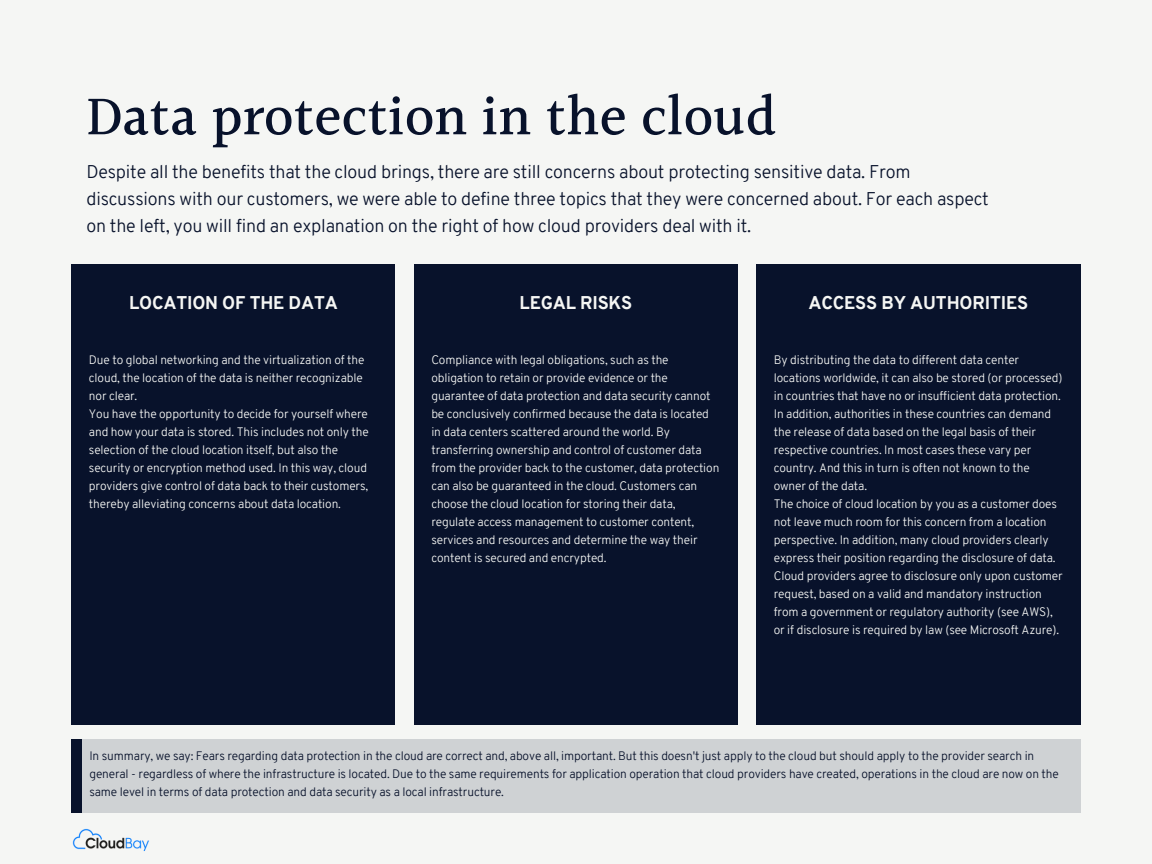
<style>
.page{position:relative;width:1152px;height:864px;background:#f5f6f4}
.page>*{position:absolute;margin:0;border:0;box-sizing:border-box;transform-origin:0 0}
.t1{font:500 57px "Halant";color:#08122b}
.t2{font:300 18px/27px "Overpass";letter-spacing:-.01em;color:#08122b}
.t3{font:800 18px "Overpass";letter-spacing:-.01em;color:#f5f6f4}
.t4{font:300 12px/18px "Overpass";letter-spacing:-.01em;color:#f5f6f4}
.t5{font:300 12px/18px "Overpass";letter-spacing:-.01em;color:#08122b}
</style>
<div class="page">
<div style="left:756px;top:264px;width:324px;height:460px;background:#08122b"></div>
<div style="left:71px;top:264px;width:324px;height:460px;background:#08122b"></div>
<div style="left:71px;top:739px;width:1010px;height:73px;background:#cfd2d4"></div>
<div style="left:71px;top:739px;width:11px;height:73px;background:#08122b"></div>
<div style="left:414px;top:264px;width:324px;height:460px;background:#08122b"></div>
<img style="left:72px;top:828px;width:77px;height:23px">
<p class="t1" style="left:86px;top:75px;width:692px">Data protection in the cloud</p>
<p class="t2" style="left:86px;top:160px;width:904px">Despite all the benefits that the cloud brings, there are still concerns about protecting sensitive data. From discussions with our customers, we were able to define three topics that they were concerned about. For each aspect on the left, you will find an explanation on the right of how cloud providers deal with it.</p>
<p class="t3" style="left:129px;top:295px;width:211px">LOCATION OF THE DATA</p>
<p class="t3" style="left:520px;top:295px;width:114px">LEGAL RISKS</p>
<p class="t3" style="left:809px;top:295px;width:221px">ACCESS BY AUTHORITIES</p>
<p class="t4" style="left:89px;top:352px;width:277px">Due to global networking and the virtualization of the cloud, the location of the data is neither recognizable nor clear.</p>
<p class="t4" style="left:89px;top:406px;width:281px">You have the opportunity to decide for yourself where and how your data is stored. This includes not only the selection of the cloud location itself, but also the security or encryption method used. In this way, cloud providers give control of data back to their customers, thereby alleviating concerns about data location.</p>
<p class="t4" style="left:431px;top:352px;width:290px">Compliance with legal obligations, such as the obligation to retain or provide evidence or the guarantee of data protection and data security cannot be conclusively confirmed because the data is located in data centers scattered around the world. By transferring ownership and control of customer data from the provider back to the customer, data protection can also be guaranteed in the cloud. Customers can choose the cloud location for storing their data, regulate access management to customer content, services and resources and determine the way their content is secured and encrypted.</p>
<p class="t4" style="left:774px;top:352px;width:290px">By distributing the data to different data center locations worldwide, it can also be stored (or processed) in countries that have no or insufficient data protection.<br>In addition, authorities in these countries can demand the release of data based on the legal basis of their respective countries. In most cases these vary per country. And this in turn is often not known to the owner of the data.</p>
<p class="t4" style="left:774px;top:496px;width:290px">The choice of cloud location by you as a customer does not leave much room for this concern from a location perspective. In addition, many cloud providers clearly express their position regarding the disclosure of data.<br>Cloud providers agree to disclosure only upon customer request, based on a valid and mandatory instruction from a government or regulatory authority (see AWS), or if disclosure is required by law (see Microsoft Azure).</p>
<p class="t5" style="left:89px;top:748px;width:971px">In summary, we say: Fears regarding data protection in the cloud are correct and, above all, important. But this doesn't just apply to the cloud but should apply to the provider search in general - regardless of where the infrastructure is located. Due to the same requirements for application operation that cloud providers have created, operations in the cloud are now on the same level in terms of data protection and data security as a local infrastructure.</p>
</div>
